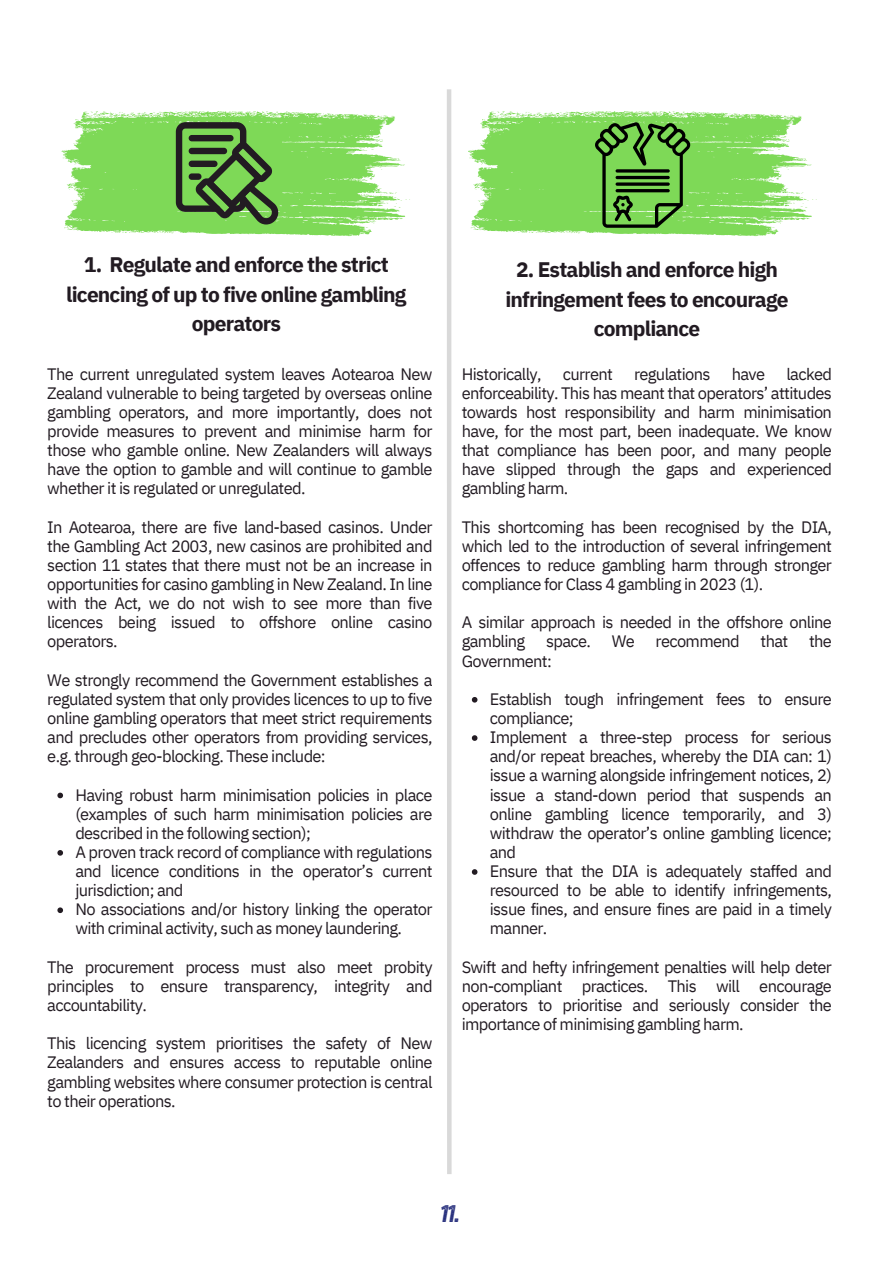
<style>
.page{position:relative;width:894px;height:1264px;background:#fff}
.page>*{position:absolute;margin:0;border:0;box-sizing:border-box;transform-origin:0 0}
.t1{font:24px "Zing Rust G2 Base";color:#28307d}
.t2{font:700 21px/29.2px "IBM Plex Sans";letter-spacing:-.04em;color:#221b22;text-align:center}
.t3{font:16.5px/19.2px "IBM Plex Sans";letter-spacing:-.04em;color:#221b22;text-align:justify}
</style>
<div class="page">
<svg style="left:61px;top:111px;width:345px;height:126px;fill:#7ed957"></svg>
<svg style="left:311px;top:113px;width:26px;height:2px"></svg>
<svg style="left:376px;top:115px;width:18px;height:3px"></svg>
<svg style="left:75px;top:111px;width:87px;height:17px"></svg>
<svg style="left:361px;top:134px;width:22px;height:8px"></svg>
<svg style="left:63px;top:143px;width:14px;height:8px"></svg>
<svg style="left:359px;top:158px;width:40px;height:23px"></svg>
<svg style="left:67px;top:183px;width:7px;height:7px"></svg>
<svg style="left:374px;top:191px;width:36px;height:21px"></svg>
<svg style="left:71px;top:200px;width:4px;height:5px"></svg>
<svg style="left:63px;top:226px;width:16px;height:5px"></svg>
<svg style="left:157px;top:231px;width:17px;height:2px"></svg>
<svg style="left:173px;top:111px;width:105px;height:113px;background:#609548"></svg>
<svg style="left:468px;top:112px;width:349px;height:125px;fill:#7ed957"></svg>
<svg style="left:718px;top:113px;width:26px;height:2px"></svg>
<svg style="left:782px;top:115px;width:18px;height:3px"></svg>
<svg style="left:767px;top:134px;width:22px;height:8px"></svg>
<svg style="left:765px;top:158px;width:40px;height:23px"></svg>
<svg style="left:781px;top:191px;width:35px;height:21px"></svg>
<svg style="left:469px;top:111px;width:227px;height:122px;background:#80ca60"></svg>
<hr style="left:615px;top:169px;width:54px;height:3px;background:#000;border-radius:2px">
<hr style="left:615px;top:176px;width:54px;height:3px;background:#000;border-radius:2px">
<svg style="left:615px;top:182px;width:54px;height:4px"></svg>
<hr style="left:615px;top:189px;width:54px;height:3px;background:#000;border-radius:2px">
<svg style="left:57px;top:792px;width:6px;height:6px"></svg>
<svg style="left:57px;top:850px;width:6px;height:5px"></svg>
<svg style="left:57px;top:907px;width:6px;height:6px"></svg>
<svg style="left:471px;top:697px;width:6px;height:5px"></svg>
<svg style="left:471px;top:735px;width:6px;height:6px"></svg>
<svg style="left:471px;top:869px;width:6px;height:5px"></svg>
<div style="left:446px;top:89px;width:5px;height:1085px;background:#d9d9d9"></div>
<p class="t2" style="left:66px;top:250px;width:342px">1. Regulate and enforce the strict licencing of up to five online gambling operators</p>
<p class="t2" style="left:505px;top:255px;width:284px">2. Establish and enforce high infringement fees to encourage compliance</p>
<p class="t3" style="left:47px;top:364px;width:386px">The current unregulated system leaves Aotearoa New Zealand vulnerable to being targeted by overseas online gambling operators, and more importantly, does not provide measures to prevent and minimise harm for those who gamble online. New Zealanders will always have the option to gamble and will continue to gamble whether it is regulated or unregulated.</p>
<p class="t3" style="left:47px;top:517px;width:386px">In Aotearoa, there are five land-based casinos. Under the Gambling Act 2003, new casinos are prohibited and section 11 states that there must not be an increase in opportunities for casino gambling in New Zealand. In line with the Act, we do not wish to see more than five licences being issued to offshore online casino operators.</p>
<h2 class="t3" style="left:47px;top:670px;width:386px">We strongly recommend the Government establishes a regulated system that only provides licences to up to five online gambling operators that meet strict requirements and precludes other operators from providing services, e.g. through geo-blocking. These include:</h2>
<p class="t3" style="left:75px;top:784px;width:358px">Having robust harm minimisation policies in place (examples of such harm minimisation policies are described in the following section);</p>
<p class="t3" style="left:75px;top:842px;width:358px">A proven track record of compliance with regulations and licence conditions in the operator’s current jurisdiction; and</p>
<p class="t3" style="left:75px;top:899px;width:358px">No associations and/or history linking the operator with criminal activity, such as money laundering.</p>
<p class="t3" style="left:47px;top:956px;width:386px">The procurement process must also meet probity principles to ensure transparency, integrity and accountability.</p>
<p class="t3" style="left:47px;top:1033px;width:386px">This licencing system prioritises the safety of New Zealanders and ensures access to reputable online gambling websites where consumer protection is central to their operations.</p>
<p class="t3" style="left:461px;top:364px;width:371px;text-indent:324px">lacked enforceability. This has meant that operators’ attitudes towards host responsibility and harm minimisation have, for the most part, been inadequate. We know that compliance has been poor, and many people have slipped through the gaps and experienced gambling harm.</p>
<p class="t3" style="left:461px;top:517px;width:371px">This shortcoming has been recognised by the DIA, which led to the introduction of several infringement offences to reduce gambling harm through stronger compliance for Class 4 gambling in 2023 (1).</p>
<p class="t3" style="left:461px;top:612px;width:371px">A similar approach is needed in the offshore online gambling</p>
<p class="t3" style="left:461px;top:364px;width:81px">Historically,</p>
<p class="t3" style="left:562px;top:364px;width:52px">current</p>
<p class="t3" style="left:634px;top:364px;width:78px">regulations</p>
<p class="t3" style="left:731px;top:364px;width:35px">have</p>
<p class="t3" style="left:546px;top:631px;width:46px">space.</p>
<p class="t3" style="left:611px;top:631px;width:25px">We</p>
<p class="t3" style="left:655px;top:631px;width:86px">recommend</p>
<p class="t3" style="left:760px;top:631px;width:29px">that</p>
<p class="t3" style="left:808px;top:631px;width:24px">the</p>
<p class="t3" style="left:461px;top:650px;width:92px">Government:</p>
<p class="t3" style="left:489px;top:689px;width:343px">Establish tough infringement fees to ensure compliance;</p>
<p class="t3" style="left:489px;top:727px;width:343px">Implement a three-step process for serious and/or repeat breaches, whereby the DIA can: 1) issue a warning alongside infringement notices, 2) issue a stand-down period that suspends an online gambling licence temporarily, and 3) withdraw the operator’s online gambling licence; and</p>
<h2 class="t3" style="left:489px;top:861px;width:343px">Ensure that the DIA is adequately staffed and resourced to be able to identify infringements, issue fines, and ensure fines are paid in a timely manner.</h2>
<p class="t3" style="left:461px;top:956px;width:371px">Swift and hefty infringement penalties will help deter non-compliant practices. This will encourage operators to prioritise and seriously consider the importance of minimising gambling harm.</p>
<p class="t1" style="left:439px;top:1199px;width:21px">11.</p>
</div>
